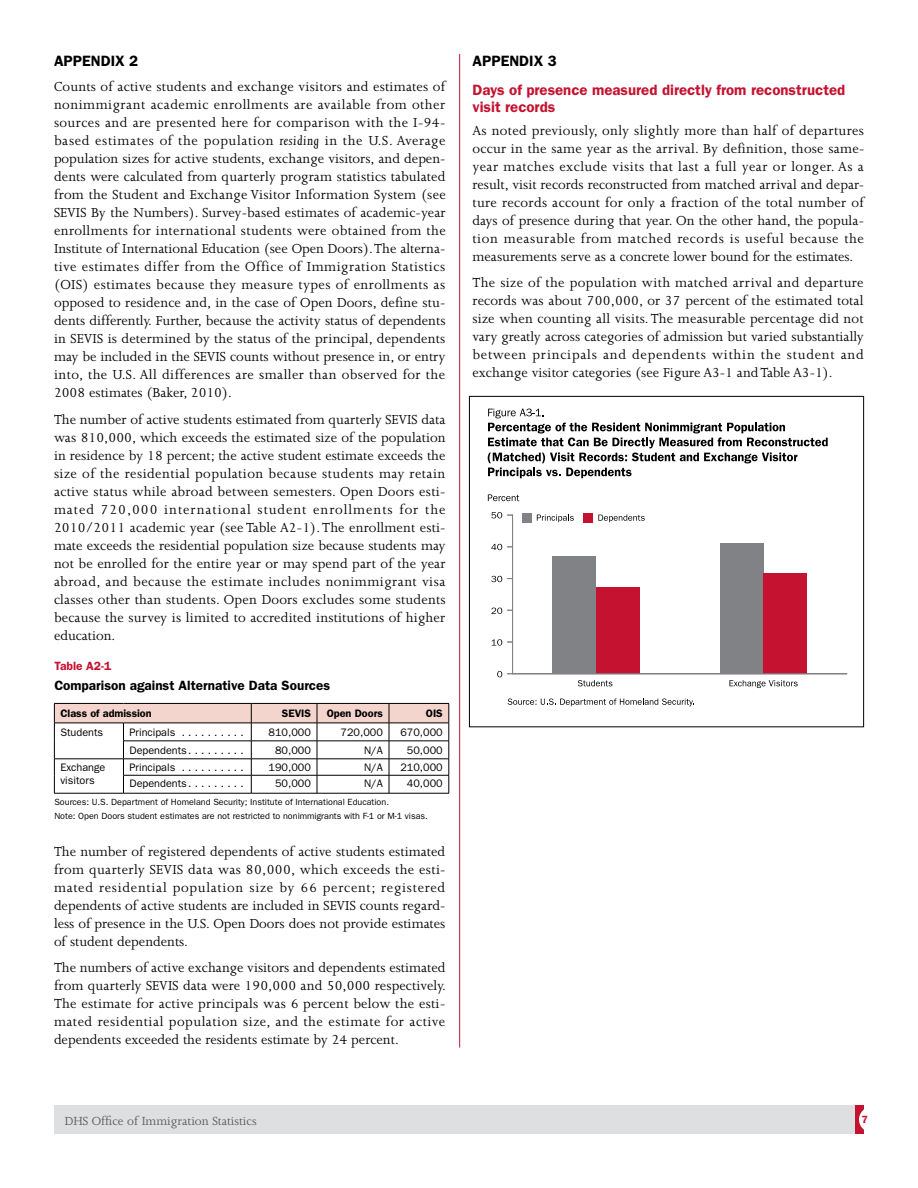
<style>
.page{position:relative;width:918px;height:1188px;background:#fff}
.page>*{position:absolute;margin:0;border:0;box-sizing:border-box;transform-origin:0 0}
.body{font:15px/18px "Joanna";color:#000;text-align:justify}
.t1{font:600 15px/16.5px "ITC Franklin Gothic Std";color:#c41230}
.t2{font:600 15px "ITC Franklin Gothic Std";color:#000}
.table{font:600 13.5px "ITC Franklin Gothic Std";color:#000}
.t3{font:13.5px "Joanna";color:#5a595c}
.table-2{font:600 12px "ITC Franklin Gothic Std";color:#c41230}
.t4{font:10.8px/13px "ITC Franklin Gothic Std";color:#000}
.t5{font:600 10.8px "ITC Franklin Gothic Std";color:#000}
.t6{font:600 10.5px "ITC Franklin Gothic Std";color:#c41230}
.chart_note_2nd_line{font:9px/13.5px "ITC Franklin Gothic Std";color:#000}
.s1{font-style:italic}
</style>
<div class="page">
<div style="left:54px;top:1105px;width:810px;height:29px;background:#dedfe0"></div>
<div style="left:855px;top:1105px;width:9px;height:29px;background:#c41230"></div>
<div style="left:859px;top:1107px;width:26px;height:25px;background:#fff;border-radius:50%"></div>
<hr style="left:459px;top:54px;width:1px;height:994px;background:#c41230">
<div style="left:469px;top:396px;width:395px;height:331px;border:1px solid #000"></div>
<hr style="left:54px;top:793px;width:69px;height:1px;background:#000">
<hr style="left:123px;top:793px;width:128px;height:1px;background:#000">
<hr style="left:251px;top:793px;width:66px;height:1px;background:#000">
<hr style="left:317px;top:793px;width:72px;height:1px;background:#000">
<hr style="left:389px;top:793px;width:60px;height:1px;background:#000">
<svg style="left:54px;top:703px;width:396px;height:90px"></svg>
<hr style="left:54px;top:723px;width:69px;height:1px;background:#000">
<hr style="left:123px;top:723px;width:128px;height:1px;background:#000">
<svg style="left:488px;top:409px;width:340px;height:69px"></svg>
<svg style="left:488px;top:494px;width:31px;height:7px"></svg>
<svg style="left:508px;top:698px;width:186px;height:8px"></svg>
<div style="left:522px;top:514px;width:10px;height:9px;background:#808285"></div>
<svg style="left:537px;top:515px;width:37px;height:7px"></svg>
<div style="left:584px;top:514px;width:9px;height:9px;background:#c41230"></div>
<svg style="left:598px;top:515px;width:47px;height:7px"></svg>
<div style="left:553px;top:556px;width:43px;height:118px;background:#808285"></div>
<div style="left:596px;top:587px;width:43px;height:87px;background:#c41230"></div>
<div style="left:720px;top:543px;width:43px;height:131px;background:#808285"></div>
<div style="left:763px;top:573px;width:44px;height:101px;background:#c41230"></div>
<hr style="left:512px;top:515px;width:1px;height:159px;background:#808285">
<hr style="left:512px;top:673px;width:335px;height:1px;background:#808285">
<svg style="left:578px;top:680px;width:34px;height:6px"></svg>
<svg style="left:729px;top:680px;width:69px;height:8px"></svg>
<svg style="left:497px;top:671px;width:16px;height:6px"></svg>
<svg style="left:492px;top:639px;width:20px;height:7px"></svg>
<svg style="left:491px;top:608px;width:21px;height:6px"></svg>
<svg style="left:491px;top:576px;width:21px;height:6px"></svg>
<svg style="left:491px;top:544px;width:21px;height:6px"></svg>
<svg style="left:491px;top:512px;width:22px;height:6px"></svg>
<h3 class="t2" style="left:54px;top:52px;width:86px">APPENDIX 2</h3>
<p class="body" style="left:54px;top:78px;width:393px">Counts of active students and exchange visitors and estimates of nonimmigrant academic enrollments are available from other sources and are presented here for comparison with the I-94- based estimates of the population <span class="s1">residing</span> in the U.S. Average population sizes for active students, exchange visitors, and depen&shy;dents were calculated from quarterly program statistics tabulated from the Student and Exchange Visitor Information System (see SEVIS By the Numbers). Survey-based estimates of academic-year enrollments for international students were obtained from the Institute of International Education (see Open Doors). The alterna&shy;tive estimates differ from the Office of Immigration Statistics (OIS) estimates because they measure types of enrollments as opposed to residence and, in the case of Open Doors, define stu&shy;dents differently. Further, because the activity status of dependents in SEVIS is determined by the status of the principal, dependents may be included in the SEVIS counts without presence in, or entry into, the U.S. All differences are smaller than observed for the 2008 estimates (Baker, 2010).</p>
<p class="body" style="left:54px;top:410px;width:393px">The number of active students estimated from quarterly SEVIS data was 810,000, which exceeds the estimated size of the population in residence by 18 percent; the active student estimate exceeds the size of the residential population because students may retain active status while abroad between semesters. Open Doors esti&shy;mated 720,000 international student enrollments for the 2010/2011 academic year (see Table A2-1). The enrollment esti&shy;mate exceeds the residential population size because students may not be enrolled for the entire year or may spend part of the year abroad, and because the estimate includes nonimmigrant visa classes other than students. Open Doors excludes some students because the survey is limited to accredited institutions of higher education.</p>
<p class="table-2" style="left:54px;top:659px;width:58px">Table A2-1</p>
<p class="table" style="left:54px;top:677px;width:277px">Comparison against Alternative Data Sources</p>
<p class="t5" style="left:60px;top:707px;width:93px">Class of admission</p>
<p class="t5" style="left:282px;top:707px;width:31px">SEVIS</p>
<p class="t5" style="left:327px;top:707px;width:58px">Open Doors</p>
<p class="t5" style="left:426px;top:707px;width:18px">OIS</p>
<p class="t4" style="left:60px;top:726px;width:44px">Students</p>
<p class="t4" style="left:129px;top:726px;width:116px">Principals ..........</p>
<p class="t4" style="left:269px;top:726px;width:44px">810,000</p>
<p class="t4" style="left:341px;top:726px;width:44px">720,000</p>
<p class="t4" style="left:400px;top:726px;width:44px">670,000</p>
<p class="t4" style="left:130px;top:744px;width:116px">Dependents . . . . . . . . .</p>
<p class="t4" style="left:275px;top:744px;width:37px">80,000</p>
<p class="t4" style="left:364px;top:744px;width:20px">N/A</p>
<p class="t4" style="left:407px;top:744px;width:37px">50,000</p>
<p class="t4" style="left:60px;top:761px;width:47px">Exchange visitors</p>
<p class="t4" style="left:129px;top:761px;width:116px">Principals ..........</p>
<p class="t4" style="left:269px;top:761px;width:44px">190,000</p>
<p class="t4" style="left:364px;top:761px;width:20px">N/A</p>
<p class="t4" style="left:400px;top:761px;width:44px">210,000</p>
<p class="t4" style="left:130px;top:777px;width:116px">Dependents . . . . . . . . .</p>
<p class="t4" style="left:275px;top:777px;width:37px">50,000</p>
<p class="t4" style="left:364px;top:777px;width:20px">N/A</p>
<p class="t4" style="left:407px;top:777px;width:37px">40,000</p>
<p class="chart_note_2nd_line" style="left:54px;top:796px;width:375px">Sources: U.S. Department of Homeland Security; Institute of International Education.<br>Note: Open Doors student estimates are not restricted to nonimmigrants with F-1 or M-1 visas.</p>
<p class="body" style="left:54px;top:842px;width:393px">The number of registered dependents of active students estimated from quarterly SEVIS data was 80,000, which exceeds the esti&shy;mated residential population size by 66 percent; registered dependents of active students are included in SEVIS counts regard&shy;less of presence in the U.S. Open Doors does not provide estimates of student dependents.</p>
<p class="body" style="left:54px;top:958px;width:393px">The numbers of active exchange visitors and dependents estimated from quarterly SEVIS data were 190,000 and 50,000 respectively.<br>The estimate for active principals was 6 percent below the esti&shy;mated residential population size, and the estimate for active dependents exceeded the residents estimate by 24 percent.</p>
<h3 class="t2" style="left:472px;top:52px;width:86px">APPENDIX 3</h3>
<h4 class="t1" style="left:472px;top:82px;width:374px">Days of presence measured directly from reconstructed visit records</h4>
<p class="body" style="left:472px;top:121px;width:393px">As noted previously, only slightly more than half of departures occur in the same year as the arrival. By definition, those same&shy;year matches exclude visits that last a full year or longer. As a result, visit records reconstructed from matched arrival and depar&shy;ture records account for only a fraction of the total number of days of presence during that year. On the other hand, the popula&shy;tion measurable from matched records is useful because the measurements serve as a concrete lower bound for the estimates.</p>
<p class="body" style="left:472px;top:274px;width:393px">The size of the population with matched arrival and departure records was about 700,000, or 37 percent of the estimated total size when counting all visits. The measurable percentage did not vary greatly across categories of admission but varied substantially between principals and dependents within the student and exchange visitor categories (see Figure A3-1 and Table A3-1).</p>
<p class="t3" style="left:65px;top:1113px;width:193px">DHS Office of Immigration Statistics</p>
<p class="t6" style="left:861px;top:1113px;width:8px">7</p>
</div>
